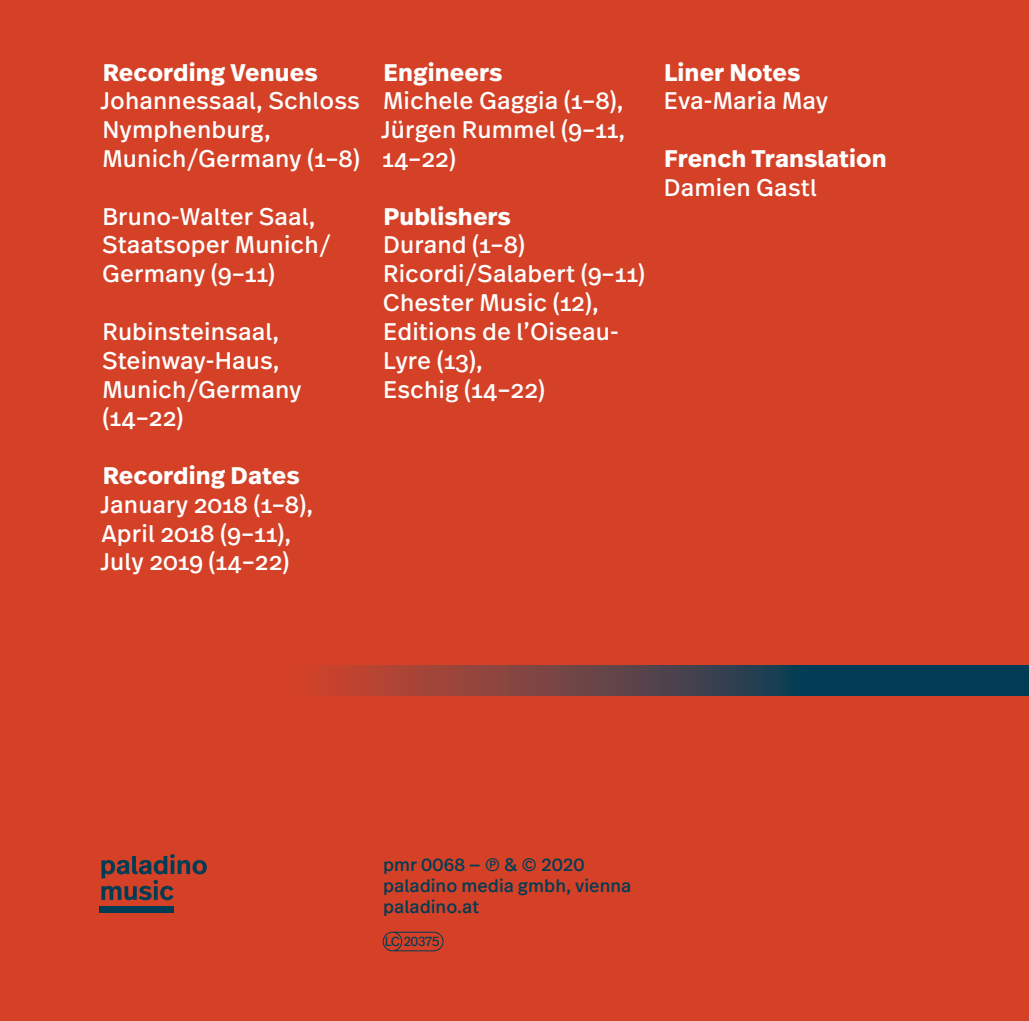
<style>
.page{position:relative;width:1029px;height:1021px;background:#fff}
.page>*{position:absolute;margin:0;border:0;box-sizing:border-box;transform-origin:0 0}
.t1{font:24px/28.8px "Real Text Pro";letter-spacing:.005em;color:#fff}
.t2{font:700 24px "Real Text Pro";letter-spacing:.005em;color:#fff}
.t3{font:18px/21px "Real Text Pro";color:#003c54}
.t4{font:13.2px "Real Text Pro";color:#003c54}
</style>
<div class="page">
<div style="left:0;top:0;width:1029px;height:1020px;background:#d44127"></div>
<svg style="left:323px;top:665px;width:706px;height:30px"></svg>
<div style="left:100px;top:906px;width:74px;height:7px;background:#003c54"></div>
<svg style="left:101px;top:854px;width:106px;height:46px"></svg>
<svg style="left:383px;top:931px;width:61px;height:20px"></svg>
<p class="t2" style="left:103px;top:55px;width:216px">Recording Venues</p>
<p class="t1" style="left:100px;top:86px;width:261px">Johannessaal, Schloss<br>Nymphenburg,<br>Munich/Germany (1–8)</p>
<p class="t1" style="left:102px;top:201px;width:231px">Bruno-Walter Saal,<br>Staatsoper Munich/<br>Germany (9–11)</p>
<p class="t1" style="left:102px;top:316px;width:201px">Rubinsteinsaal,<br>Steinway-Haus,<br>Munich/Germany (14–22)</p>
<p class="t2" style="left:103px;top:458px;width:199px">Recording Dates</p>
<p class="t1" style="left:100px;top:489px;width:214px">January 2018 (1–8),<br>April 2018 (9–11),<br>July 2019 (14–22)</p>
<p class="t2" style="left:383px;top:55px;width:121px">Engineers</p>
<p class="t1" style="left:381px;top:86px;width:246px;text-align:justify">Michele Gaggia (1–8), Jürgen Rummel (9–11, 14–22)</p>
<p class="t2" style="left:383px;top:199px;width:129px">Publishers</p>
<p class="t1" style="left:383px;top:230px;width:264px">Durand (1–8)<br>Ricordi/Salabert (9–11)<br>Chester Music (12),<br>Editions de l’Oiseau-<br>Lyre (13),<br>Eschig (14–22)</p>
<p class="t2" style="left:664px;top:55px;width:138px">Liner Notes</p>
<p class="t1" style="left:664px;top:86px;width:166px">Eva-Maria May</p>
<p class="t2" style="left:664px;top:141px;width:224px">French Translation</p>
<p class="t1" style="left:664px;top:172px;width:155px">Damien Gastl</p>
<p class="t3" style="left:383px;top:854px;width:250px">pmr 0068 — ℗ &amp; © 2020 paladino media gmbh, vienna paladino.at</p>
<p class="t4" style="left:385px;top:932px;width:56px">LC 20375</p>
</div>
